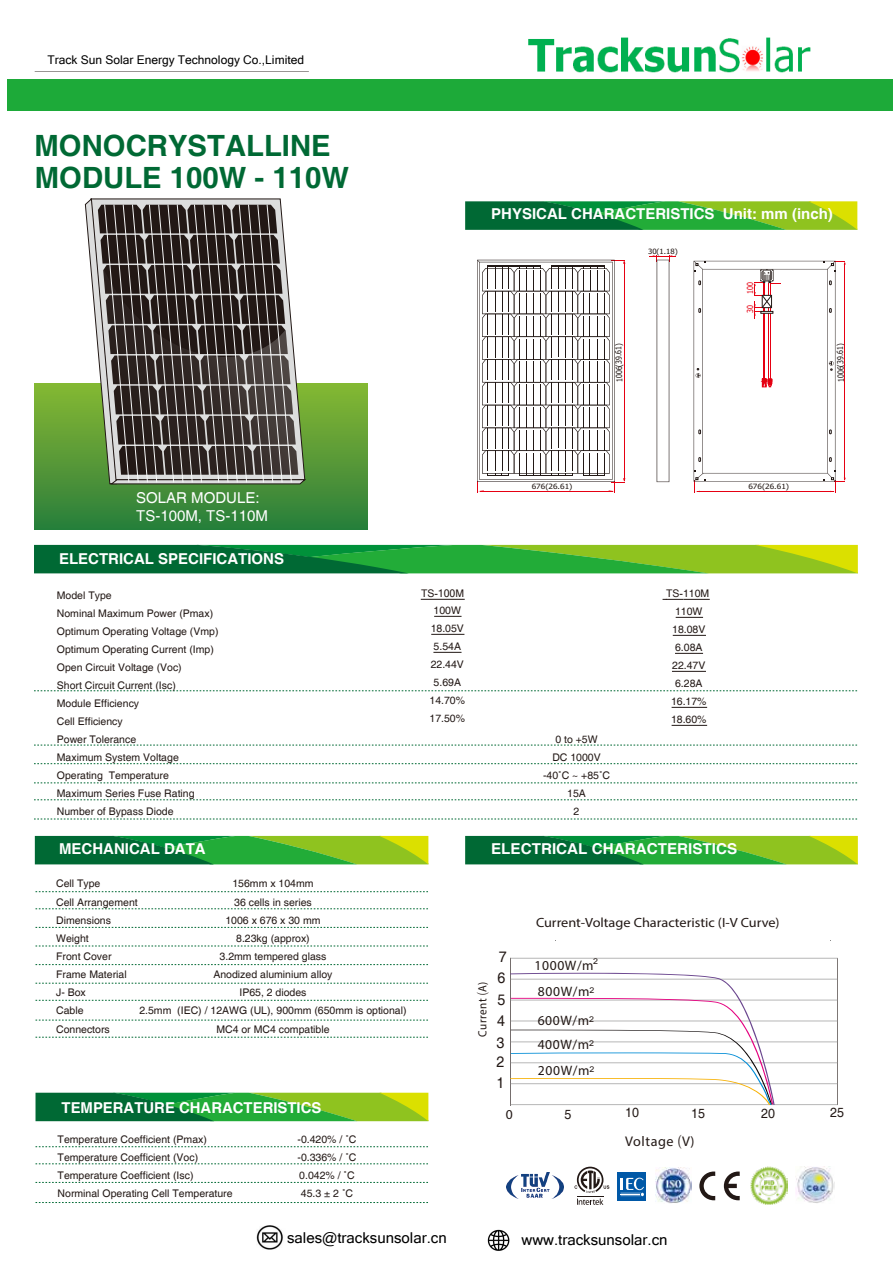
<style>
.page{position:relative;width:893px;height:1263px;background:#fff}
.page>*{position:absolute;margin:0;border:0;box-sizing:border-box;transform-origin:0 0}
.t1{font:700 29.25px/32.2px "Helvetica";color:#006934}
.t2{font:15.15px "Helvetica";color:#221815;scale:.94 1}
.t3{font:700 15px "Helvetica";color:#fff}
.t4{font:15px "Microsoft Sans Serif";color:#000}
.t5{font:15px/18px "Helvetica";color:#fff}
.t6{font:14.1px "Myriad Pro";letter-spacing:.04em;color:#221815}
.t7{font:13.65px/29.4px "Myriad Pro";letter-spacing:.04em;color:#221815}
.t8{font:13.35px "Myriad Pro";color:#221815;scale:1.07 1}
.t9{font:13.2px "Helvetica";color:#221815;scale:.94 1}
.t10{font:12px "Microsoft Sans Serif";color:#000}
.t11{font:11.85px "Myriad Pro";letter-spacing:.045em;color:#221815;scale:.94 1}
.t12{font:10.5px/18px "Helvetica";color:#221815;text-align:center}
.t13{font:10.5px "Microsoft Sans Serif";color:#211613}
.t14{font:8.25px "Tahoma";color:#221815;scale:.87 1}
.t15{font:8.25px "Tahoma";color:#e60012;scale:.87 1}
.t16{font:7.2px "Tahoma";color:#221815;scale:1.15 1}
.t17{font:7.2px "Tahoma";color:#221815;scale:1.09 1}
.s1{font-family:"Microsoft Sans Serif"}
.s2{font-family:"Microsoft Sans Serif";color:#221714}
.s3{font-family:"Adobe Fangsong Std"}
</style>
<div class="page">
<svg style="left:434px;top:652px;width:27px;height:1px"></svg>
<hr style="left:432px;top:634px;width:32px;height:1px;background:#221815">
<svg style="left:435px;top:616px;width:26px;height:1px"></svg>
<hr style="left:421px;top:599px;width:43px;height:1px;background:#211613">
<hr style="left:672px;top:725px;width:35px;height:1px;background:#221815">
<hr style="left:672px;top:707px;width:35px;height:1px;background:#221815">
<hr style="left:672px;top:671px;width:33px;height:1px;background:#221815">
<svg style="left:675px;top:653px;width:28px;height:1px"></svg>
<hr style="left:673px;top:635px;width:32px;height:1px;background:#221815">
<svg style="left:676px;top:617px;width:27px;height:1px"></svg>
<svg style="left:663px;top:599px;width:46px;height:1px"></svg>
<div style="left:34px;top:384px;width:333px;height:145px;background:linear-gradient(to bottom,#87b833,#2b7d3b)"></div>
<svg style="left:34px;top:545px;width:824px;height:28px;background:#3a9c2d"></svg>
<svg style="left:34px;top:690px;width:824px;height:1px"></svg>
<svg style="left:34px;top:745px;width:824px;height:1px"></svg>
<svg style="left:34px;top:763px;width:824px;height:1px"></svg>
<svg style="left:34px;top:783px;width:824px;height:1px"></svg>
<svg style="left:34px;top:799px;width:824px;height:1px"></svg>
<svg style="left:34px;top:819px;width:824px;height:1px"></svg>
<svg style="left:35px;top:71px;width:274px;height:1px"></svg>
<svg style="left:465px;top:201px;width:392px;height:29px;background:#3d9d31"></svg>
<svg style="left:36px;top:891px;width:392px;height:1px"></svg>
<svg style="left:36px;top:908px;width:392px;height:1px"></svg>
<svg style="left:36px;top:927px;width:392px;height:1px"></svg>
<svg style="left:36px;top:946px;width:392px;height:1px"></svg>
<svg style="left:36px;top:964px;width:392px;height:1px"></svg>
<svg style="left:36px;top:983px;width:392px;height:1px"></svg>
<svg style="left:36px;top:1000px;width:392px;height:1px"></svg>
<svg style="left:36px;top:1020px;width:392px;height:1px"></svg>
<svg style="left:36px;top:1037px;width:392px;height:1px"></svg>
<svg style="left:36px;top:1146px;width:392px;height:1px"></svg>
<svg style="left:36px;top:1163px;width:392px;height:1px"></svg>
<svg style="left:36px;top:1182px;width:392px;height:1px"></svg>
<svg style="left:36px;top:1202px;width:392px;height:1px"></svg>
<svg style="left:465px;top:836px;width:393px;height:28px;background:#3b9c2d"></svg>
<svg style="left:35px;top:836px;width:393px;height:28px;background:#3a9c2d"></svg>
<svg style="left:36px;top:1093px;width:392px;height:28px;background:#3a9b2d"></svg>
<svg style="left:85px;top:199px;width:220px;height:285px;background:#68645e"></svg>
<svg style="left:650px;top:255px;width:26px;height:227px"></svg>
<svg style="left:694px;top:261px;width:152px;height:232px"></svg>
<svg style="left:477px;top:260px;width:148px;height:233px"></svg>
<hr style="left:551px;top:266px;width:54px;height:1px;background:#221815">
<svg style="left:510px;top:958px;width:328px;height:148px"></svg>
<img style="left:507px;top:1172px;width:57px;height:26px">
<div style="left:617px;top:1172px;width:29px;height:28px;background:#0058a7"></div>
<svg style="left:621px;top:1178px;width:23px;height:19px"></svg>
<svg style="left:699px;top:1171px;width:41px;height:29px"></svg>
<img style="left:655px;top:1167px;width:36px;height:36px">
<img style="left:750px;top:1167px;width:38px;height:37px">
<img style="left:796px;top:1166px;width:38px;height:37px">
<svg style="left:574px;top:1167px;width:35px;height:38px"></svg>
<img style="left:528px;top:37px;width:283px;height:36px">
<div style="left:8px;top:79px;width:885px;height:32px;background:#1daa39"></div>
<img style="left:256px;top:1226px;width:27px;height:23px">
<img style="left:487px;top:1229px;width:23px;height:22px">
<p class="t10" style="left:48px;top:53px;width:258px">Track Sun Solar Energy Technology Co.,Limited</p>
<h1 class="t1" style="left:35px;top:131px;width:316px">MONOCRYSTALLINE<br>MODULE 100W - 110W</h1>
<h3 class="t3" style="left:491px;top:205px;width:343px">PHYSICAL CHARACTERISTICS Unit: mm (inch)</h3>
<p class="t17" style="left:648px;top:246px;width:29px">30(1.18)</p>
<p class="t15" style="left:745px;top:294px;width:15px;rotate:-90deg">100</p>
<p class="t15" style="left:745px;top:313px;width:11px;rotate:-90deg">30</p>
<p class="t14" style="left:614px;top:382px;width:46px;rotate:-92deg">1006(39.61)</p>
<p class="t14" style="left:836px;top:382px;width:46px;rotate:-92deg">1006(39.61)</p>
<h3 class="t5" style="left:136px;top:489px;width:133px">SOLAR MODULE:<br><span class="s1">TS</span>-100M, <span class="s1">TS</span>-110M</h3>
<h3 class="t3" style="left:59px;top:550px;width:227px">ELECTRICAL SPECIFICATIONS</h3>
<p class="t12" style="left:57px;top:587px;width:163px;text-align:left">Model Type<br>Nominal Maximum Power (Pmax)<br>Optimum Operating Voltage (Vmp)<br>Optimum Operating Current (Imp)<br>Open Circuit Voltage (Voc)<br>Short Circuit Current (Isc)<br>Module Efficiency<br>Cell Efficiency<br>Power Tolerance<br>Maximum System Voltage<br>Operating Temperature<br>Maximum Series Fuse Rating<br>Number of Bypass Diode</p>
<h3 class="t3" style="left:59px;top:839px;width:148px">MECHANICAL DATA</h3>
<p class="t12" style="left:56px;top:875px;width:83px;text-align:left">Cell Type<br>Cell Arrangement<br>Dimensions<br>Weight<br>Front Cover<br>Frame Material<br>J- Box<br>Cable<br>Connectors</p>
<p class="t12" style="left:139px;top:875px;width:269px">156mm x 104mm<br>36 cells in series<br>1006 x 676 x 30 mm<br>8.23kg (approx)<br>3.2mm tempered glass<br>Anodized aluminium alloy<br>IP65, 2 diodes<br>2.5mm (IEC) / 12AWG (UL), 900mm (650mm is optional)<br>MC4 or MC4 compatible</p>
<h3 class="t3" style="left:62px;top:1098px;width:261px">TEMPERATURE CHARACTERISTICS</h3>
<p class="t12" style="left:58px;top:1130px;width:177px;text-align:left">Temperature Coefficient (Pmax)<br>Temperature Coefficient (Voc)<br>Temperature Coefficient (Isc)<br>Norminal Operating Cell Temperature</p>
<p class="t12" style="left:298px;top:1130px;width:60px">-0.420% / ˚C -0.336% / ˚C<br>0.042% / ˚C<br>45.3 ± 2 ˚C</p>
<p class="t16" style="left:532px;top:481px;width:37px">676(26.61)</p>
<p class="t16" style="left:748px;top:481px;width:37px">676(26.61)</p>
<p class="t13" style="left:421px;top:588px;width:45px">TS-100M</p>
<p class="t12" style="left:429px;top:602px;width:37px">100W<br>18.05V<br>5.54A<br>22.44V<br>5.69A<br>14.70%<br>17.50%</p>
<p class="t12" style="left:543px;top:730px;width:69px">0 to +5W<br>DC 1000V -40˚C ~ +85˚C<br>15A<br>2</p>
<p class="t12" style="left:666px;top:585px;width:45px"><span class="s2">TS-</span>110M<br>110W<br>18.08V<br>6.08A<br>22.47V<br>6.28A<br>16.17%<br>18.60%</p>
<h3 class="t3" style="left:491px;top:839px;width:248px">ELECTRICAL CHARACTERISTICS</h3>
<p class="t11" style="left:475px;top:1037px;width:60px;rotate:-90deg">Current <span class="s3">(</span>A)</p>
<h2 class="t2" style="left:499px;top:947px;width:10px">7</h2>
<h2 class="t2" style="left:498px;top:969px;width:10px">6</h2>
<h2 class="t2" style="left:498px;top:991px;width:10px">5</h2>
<h2 class="t2" style="left:497px;top:1012px;width:10px">4</h2>
<h2 class="t2" style="left:496px;top:1033px;width:10px">3</h2>
<h2 class="t2" style="left:496px;top:1053px;width:10px">2</h2>
<h2 class="t2" style="left:496px;top:1074px;width:10px">1</h2>
<h3 class="t7" style="left:506px;top:1099px;width:8px">0</h3>
<p class="t8" style="left:536px;top:914px;width:229px">Current-Voltage Characteristic (I-V Curve)</p>
<h3 class="t7" style="left:535px;top:950px;width:65px">1000W/m<sup>2</sup></h3>
<h3 class="t7" style="left:538px;top:976px;width:58px">800W/m<sup>2<br></sup>600W/m<sup>2</sup></h3>
<h3 class="t7" style="left:538px;top:1031px;width:58px;line-height:26.5px">400W/m<sup>2<br></sup>200W/m<sup>2</sup></h3>
<p class="t9" style="left:564px;top:1106px;width:9px">5</p>
<p class="t9" style="left:625px;top:1105px;width:16px">10</p>
<p class="t9" style="left:691px;top:1106px;width:16px">15</p>
<p class="t9" style="left:761px;top:1105px;width:16px">20</p>
<p class="t9" style="left:830px;top:1105px;width:16px">25</p>
<h3 class="t6" style="left:625px;top:1132px;width:71px">Voltage <span class="s3">(</span>V)</h3>
<h3 class="t4" style="left:287px;top:1229px;width:161px">sales@tracksunsolar.cn</h3>
<h3 class="t4" style="left:522px;top:1231px;width:148px">www.tracksunsolar.cn</h3>
</div>
